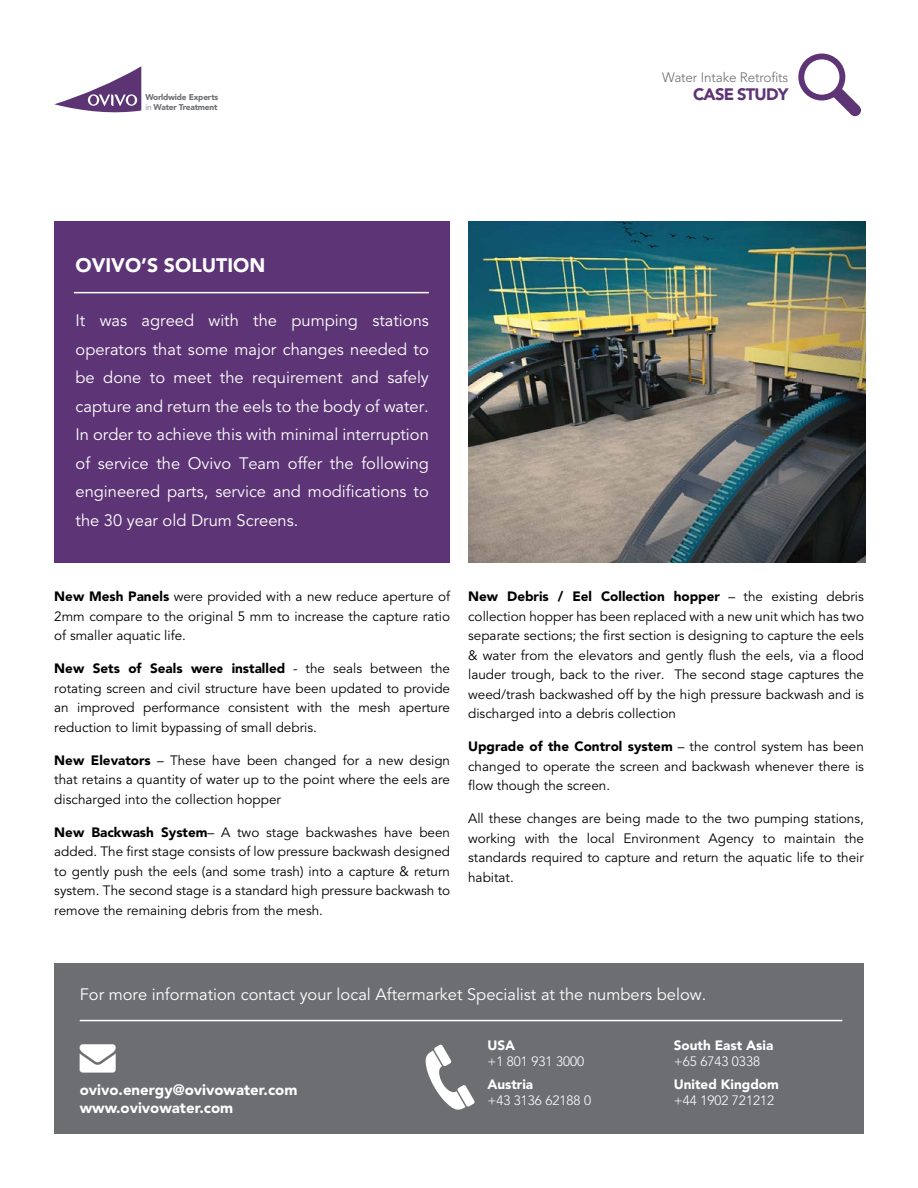
<style>
.page{position:relative;width:918px;height:1188px;background:#fff}
.page>*{position:absolute;margin:0;border:0;box-sizing:border-box;transform-origin:0 0}
.t1{font:900 19.5px "Avenir LT Std";color:#fff}
.t2{font:16.5px/28.5px "Avenir LT Std";color:#fff;text-align:justify}
.t3{font:900 16.5px "Avenir LT Std";letter-spacing:-.05em;color:#5d3475}
.t4{font:900 15px/18px "Avenir LT Std";color:#fff}
.t5{font:13.5px/19.5px "Avenir LT Std";color:#000;text-align:justify}
.t6{font:300 13.5px "Avenir LT Std";color:#fff}
.t7{font:900 13.5px "Avenir LT Std";color:#fff}
.t8{font:300 13.5px "Avenir LT Std";letter-spacing:-.01em;color:#6d6e71}
.t9{font:900 8.4px/9.1px "Avenir LT Std";letter-spacing:-.025em;color:#6d6e71}
.s1{font-weight:300}
.s2{font-weight:900}
</style>
<div class="page">
<svg style="left:54px;top:66px;width:87px;height:46px"></svg>
<div style="left:128px;top:96px;width:7px;height:9px;background:#5c3474;border-radius:50%"></div>
<div style="left:90px;top:96px;width:7px;height:9px;background:#5c3474;border-radius:50%"></div>
<div style="left:54px;top:963px;width:810px;height:171px;background:#6d6e71"></div>
<svg style="left:798px;top:54px;width:63px;height:62px"></svg>
<div style="left:54px;top:221px;width:396px;height:341px;background:#5d3475"></div>
<img style="left:468px;top:221px;width:398px;height:341px">
<svg style="left:426px;top:1044px;width:49px;height:66px"></svg>
<hr style="left:80px;top:1020px;width:762px;height:1px;background:#fff">
<hr style="left:74px;top:292px;width:355px;height:1px;background:#fff">
<p class="t9" style="left:145px;top:93px;width:74px">Worldwide Experts <span class="s1">in</span> Water Treatment</p>
<p class="t8" style="left:662px;top:69px;width:128px">Water Intake Retrofits</p>
<p class="t3" style="left:693px;top:84px;width:97px">CASE STUDY</p>
<h1 class="t1" style="left:76px;top:254px;width:191px">OVIVO’S SOLUTION</h1>
<p class="t2" style="left:76px;top:307px;width:355px">It was agreed with the pumping stations operators that some major changes needed to be done to meet the requirement and safely capture and return the eels to the body of water.<br>In order to achieve this with minimal interruption of service the Ovivo Team offer the following engineered parts, service and modifications to the 30 year old Drum Screens.</p>
<p class="t5" style="left:54px;top:587px;width:397px"><span class="s2">New Mesh Panels</span> were provided with a new reduce aperture of 2mm compare to the original 5 mm to increase the capture ratio of smaller aquatic life.</p>
<p class="t5" style="left:54px;top:659px;width:397px"><span class="s2">New Sets of Seals were installed</span> - the seals between the rotating screen and civil structure have been updated to provide an improved performance consistent with the mesh aperture reduction to limit bypassing of small debris.</p>
<p class="t5" style="left:54px;top:751px;width:397px"><span class="s2">New Elevators</span> – These have been changed for a new design that retains a quantity of water up to the point where the eels are discharged into the collection hopper</p>
<p class="t5" style="left:54px;top:823px;width:397px"><span class="s2">New Backwash System</span>– A two stage backwashes have been added. The first stage consists of low pressure backwash designed to gently push the eels (and some trash) into a capture &amp; return system. The second stage is a standard high pressure backwash to remove the remaining debris from the mesh.</p>
<p class="t5" style="left:468px;top:587px;width:397px"><span class="s2">New Debris / Eel Collection hopper</span> – the existing debris collection hopper has been replaced with a new unit which has two separate sections; the first section is designing to capture the eels &amp; water from the elevators and gently flush the eels, via a flood lauder trough, back to the river. The second stage captures the weed/trash backwashed off by the high pressure backwash and is discharged into a debris collection</p>
<p class="t5" style="left:468px;top:737px;width:397px"><span class="s2">Upgrade of the Control system</span> – the control system has been changed to operate the screen and backwash whenever there is flow though the screen.</p>
<p class="t5" style="left:468px;top:809px;width:397px">All these changes are being made to the two pumping stations, working with the local Environment Agency to maintain the standards required to capture and return the aquatic life to their habitat.</p>
<p class="t2" style="left:80px;top:981px;width:628px">For more information contact your local Aftermarket Specialist at the numbers below.</p>
<p class="t4" style="left:80px;top:1081px;width:219px">ovivo.energy@ovivowater.com www.ovivowater.com</p>
<p class="t7" style="left:487px;top:1037px;width:29px">USA</p>
<p class="t6" style="left:487px;top:1053px;width:98px">+1 801 931 3000</p>
<p class="t7" style="left:487px;top:1076px;width:47px">Austria</p>
<p class="t6" style="left:487px;top:1093px;width:105px">+43 3136 62188 0</p>
<p class="t7" style="left:674px;top:1037px;width:101px">South East Asia</p>
<p class="t6" style="left:674px;top:1053px;width:88px">+65 6743 0338</p>
<p class="t7" style="left:674px;top:1076px;width:107px">United Kingdom</p>
<p class="t6" style="left:674px;top:1093px;width:102px">+44 1902 721212</p>
</div>
